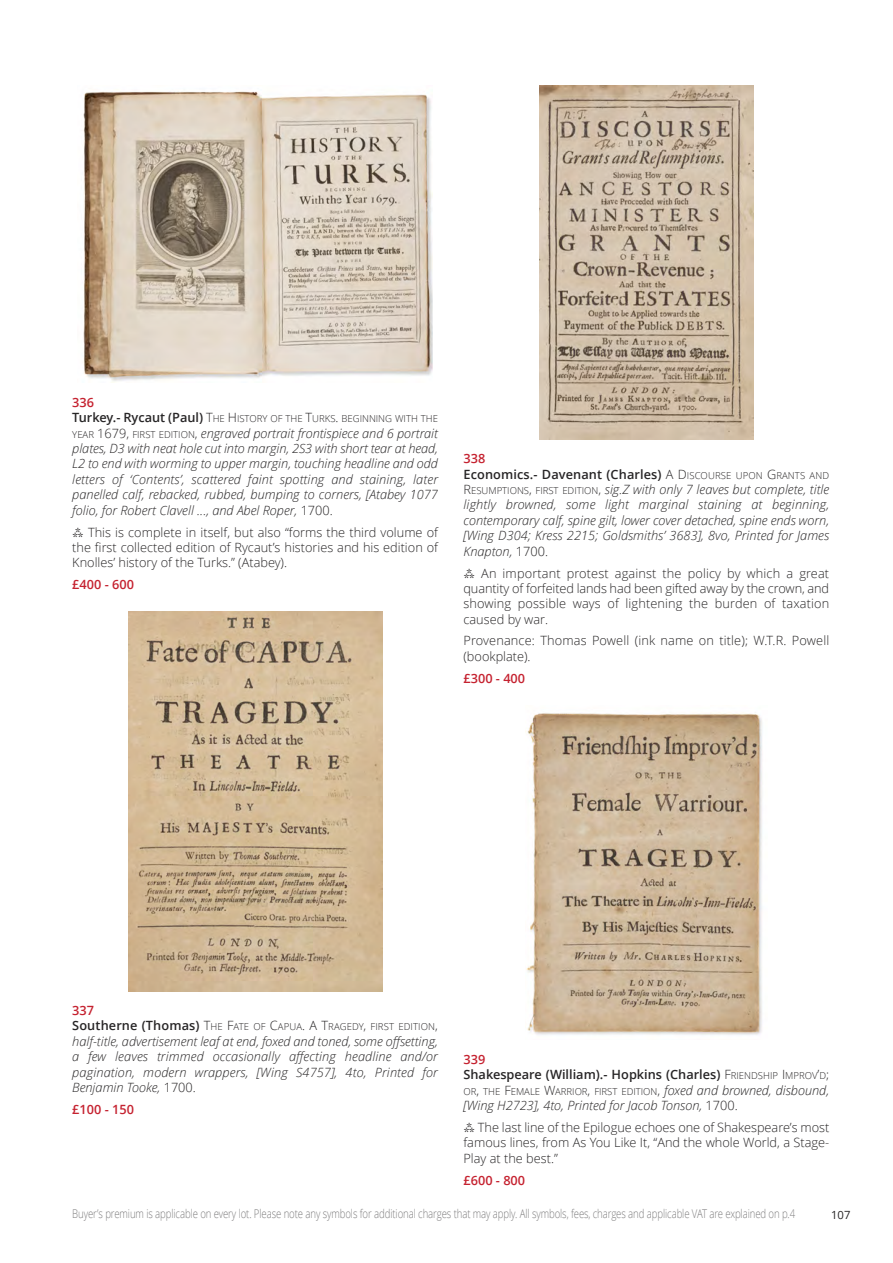
<style>
.page{position:relative;width:893px;height:1263px;background:#fff}
.page>*{position:absolute;margin:0;border:0;box-sizing:border-box;transform-origin:0 0}
.t1{font:italic 300 12.75px/15.5px "Open Sans";letter-spacing:.005em;color:#272526;text-align:justify}
.t2{font:300 12.75px/15.5px "Open Sans";color:#272526;text-align:justify}
.t3{font:600 12.75px "Open Sans";color:#272526}
.t4{font:600 12.75px "Open Sans";color:#c52230}
.t5{font:300 12px "Open Sans";letter-spacing:-.01em;color:#7d7c7d;scale:.8 1}
.t6{font:11.25px "Open Sans";color:#272526}
.t7{font:300 9.6px "Open Sans";color:#272526}
.s1{font-weight:600;font-size:12.75px}
.s2{font-size:12.75px}
.s3{font-style:normal;font-size:9.6px}
.s4{font-style:normal}
.s5{font-family:"Lucida Grande";font-weight:400}
.s6{font-weight:600;font-style:normal}
.s7{font-weight:300}
.s8{font-weight:300;font-size:9.6px}
.s9{font-style:italic;font-size:12.75px}
</style>
<div class="page">
<img style="left:128px;top:612px;width:254px;height:379px">
<img style="left:83px;top:91px;width:349px;height:292px">
<img style="left:540px;top:85px;width:213px;height:354px">
<img style="left:526px;top:713px;width:236px;height:322px">
<p class="t4" style="left:72px;top:393px;width:23px">336</p>
<p class="t7" style="left:72px;top:412px;width:367px"><span class="s1">Turkey.- Rycaut (Paul)</span> <span class="s2">T</span>HE <span class="s2">H</span>ISTORY OF THE <span class="s2">T</span>URKS<span class="s2">.</span> BEGINNING WITH THE</p>
<p class="t1" style="left:72px;top:425px;width:367px"><span class="s3">YEAR</span> <span class="s4">1679,</span> <span class="s3">FIRST EDITION</span><span class="s4">,</span> engraved portrait frontispiece and 6 portrait plates, D3 with neat hole cut into margin, 2S3 with short tear at head, L2 to end with worming to upper margin, touching headline and odd letters of ‘Contents’, scattered faint spotting and staining, later panelled calf, rebacked, rubbed, bumping to corners, [Atabey 1077 folio, for Robert Clavell ..., and Abel Roper, <span class="s4">1700.</span></p>
<p class="t2" style="left:72px;top:524px;width:367px"><span class="s5">⁂</span> This is complete in itself, but also “forms the third volume of the first collected edition of Rycaut’s histories and his edition of Knolles’ history of the Turks.” (Atabey).</p>
<p class="t4" style="left:72px;top:575px;width:63px">£400 - 600</p>
<p class="t4" style="left:463px;top:450px;width:23px">338</p>
<p class="t1" style="left:463px;top:466px;width:367px"><span class="s6">Economics.- Davenant (Charles)</span> <span class="s4">A D</span><span class="s3">ISCOURSE UPON</span> <span class="s4">G</span><span class="s3">RANTS AND </span><span class="s4">R</span><span class="s3">ESUMPTIONS</span><span class="s4">,</span> <span class="s3">FIRST EDITION</span><span class="s4">,</span> sig.Z with only 7 leaves but complete, title lightly browned, some light marginal staining at beginning, contemporary calf, spine gilt, lower cover detached, spine ends worn, [Wing D304; Kress 2215; Goldsmiths’ 3683], 8vo, Printed for James Knapton, <span class="s4">1700.</span></p>
<p class="t2" style="left:463px;top:565px;width:367px"><span class="s5">⁂</span> An important protest against the policy by which a great quantity of forfeited lands had been gifted away by the crown, and showing possible ways of lightening the burden of taxation caused by war.</p>
<p class="t2" style="left:463px;top:633px;width:367px">Provenance: Thomas Powell (ink name on title); W.T.R. Powell (bookplate).</p>
<p class="t4" style="left:463px;top:669px;width:63px">£300 - 400</p>
<p class="t4" style="left:72px;top:1001px;width:23px">337</p>
<p class="t7" style="left:72px;top:1020px;width:367px"><span class="s1">Southerne (Thomas)</span> <span class="s2">T</span>HE <span class="s2">F</span>ATE OF <span class="s2">C</span>APUA<span class="s2">. A T</span>RAGEDY<span class="s2">,</span> FIRST EDITION<span class="s2">,</span></p>
<p class="t1" style="left:72px;top:1033px;width:367px">half-title, advertisement leaf at end, foxed and toned, some offsetting, a few leaves trimmed occasionally affecting headline and/or pagination, modern wrappers, [Wing S4757], 4to, Printed for Benjamin Tooke, <span class="s4">1700.</span></p>
<p class="t4" style="left:72px;top:1100px;width:63px">£100 - 150</p>
<p class="t4" style="left:463px;top:1050px;width:23px">339</p>
<p class="t3" style="left:463px;top:1065px;width:367px">Shakespeare (William).- Hopkins (Charles) <span class="s7">F</span><span class="s8">RIENDSHIP</span> <span class="s7">I</span><span class="s8">MPROV</span><span class="s7">’</span><span class="s8">D</span><span class="s7">;</span></p>
<p class="t7" style="left:463px;top:1084px;width:367px">OR<span class="s2">,</span> THE <span class="s2">F</span>EMALE <span class="s2">W</span>ARRIOR<span class="s2">,</span> FIRST EDITION<span class="s2">,</span> <span class="s9">foxed and browned, disbound,</span></p>
<p class="t1" style="left:463px;top:1097px;width:276px">[Wing H2723], 4to, Printed for Jacob Tonson, <span class="s4">1700.</span></p>
<p class="t2" style="left:463px;top:1119px;width:367px"><span class="s5">⁂</span> The last line of the Epilogue echoes one of Shakespeare’s most famous lines, from As You Like It, “And the whole World, a Stage-Play at the best.”</p>
<p class="t4" style="left:463px;top:1171px;width:63px">£600 - 800</p>
<p class="t5" style="left:72px;top:1205px;width:905px">Buyer’s premium is applicable on every lot. Please note any symbols for additional charges that may apply. All symbols, fees, charges and applicable VAT are explained on p.4</p>
<p class="t6" style="left:831px;top:1207px;width:21px">107</p>
</div>
